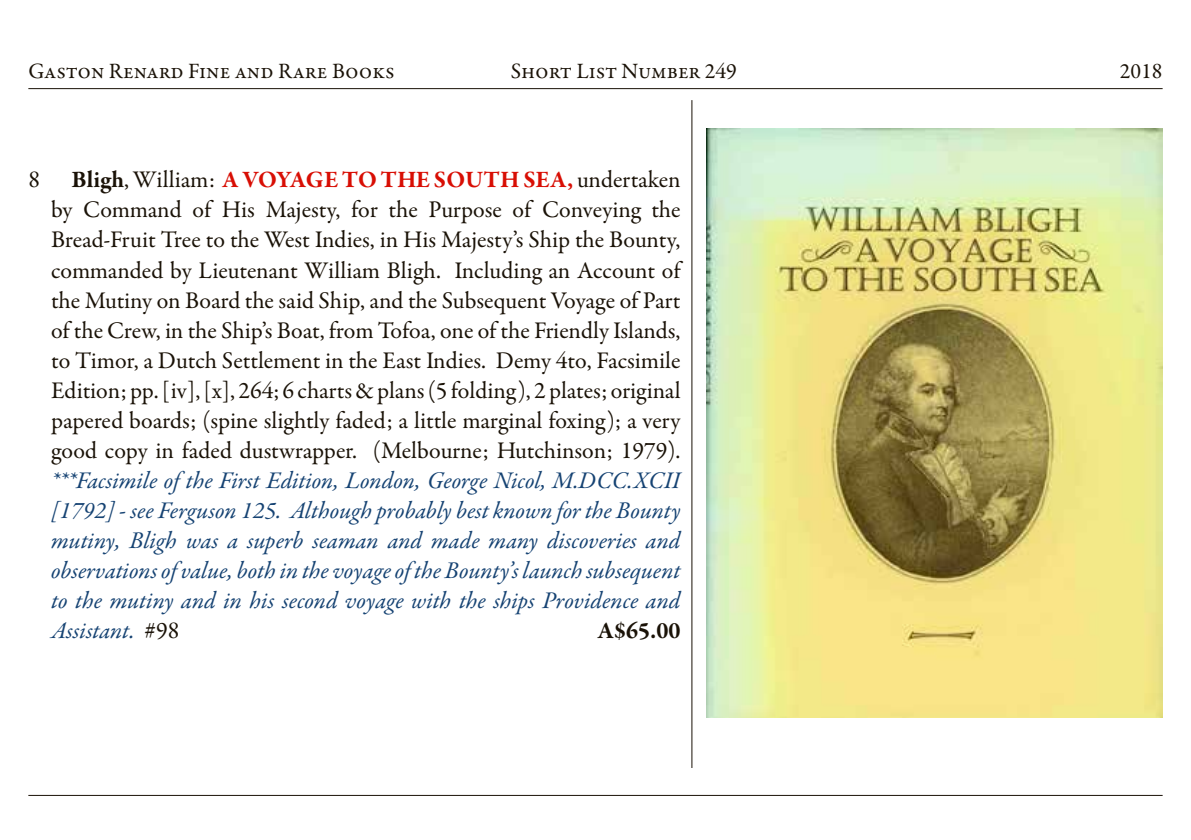
<style>
.page{position:relative;width:1191px;height:840px;background:#fff}
.page>*{position:absolute;margin:0;border:0;box-sizing:border-box;transform-origin:0 0}
.t1{font:24px/30px "Garamond Premr Pro";color:#1a1207;text-align:justify}
.t2{font:700 24px "Garamond Premr Pro";color:#1a1207}
.t3{font:22px "Garamond Premr Pro";color:#1a1207}
.s1{font-weight:700}
.s2{font-weight:700;color:#d80e04}
.s3{font-style:italic;color:#164373}
</style>
<div class="page">
<hr style="left:28px;top:88px;width:1134px;height:1px;background:#1a1207">
<hr style="left:28px;top:794px;width:1134px;height:1px;background:#1a1207">
<hr style="left:691px;top:100px;width:1px;height:667px;background:#1a1207">
<img style="left:706px;top:128px;width:456px;height:589px">
<p class="t3" style="left:28px;top:57px;width:368px">Gaston Renard Fine and Rare Books</p>
<p class="t3" style="left:511px;top:57px;width:228px">Short List Number 249</p>
<p class="t3" style="left:1119px;top:57px;width:44px">2018</p>
<p class="t1" style="left:28px;top:165px;width:13px">8</p>
<p class="t1" style="left:51px;top:165px;width:631px;text-indent:20px"><span class="s1">Bligh</span>, William: <span class="s2">A VOYAGE TO THE SOUTH SEA,</span> undertaken by Command of His Majesty, for the Purpose of Conveying the Bread-Fruit Tree to the West Indies, in His Majesty’s Ship the Bounty, commanded by Lieutenant William Bligh. Including an Account of the Mutiny on Board the said Ship, and the Subsequent Voyage of Part of the Crew, in the Ship’s Boat, from Tofoa, one of the Friendly Islands, to Timor, a Dutch Settlement in the East Indies. Demy 4to, Facsimile Edition; pp. [iv], [x], 264; 6 charts &amp; plans (5 folding), 2 plates; original papered boards; (spine slightly faded; a little marginal foxing); a very good copy in faded dustwrapper. (Melbourne; Hutchinson; 1979). <span class="s3">***Facsimile of the First Edition, London, George Nicol, M.DCC.XCII [1792] - see Ferguson 125. Although probably best known for the Bounty mutiny, Bligh was a superb seaman and made many discoveries and observations of value, both in the voyage of the Bounty’s launch subsequent to the mutiny and in his second voyage with the ships Providence and Assistant.</span> #98</p>
<p class="t2" style="left:598px;top:615px;width:84px">A$65.00</p>
</div>
